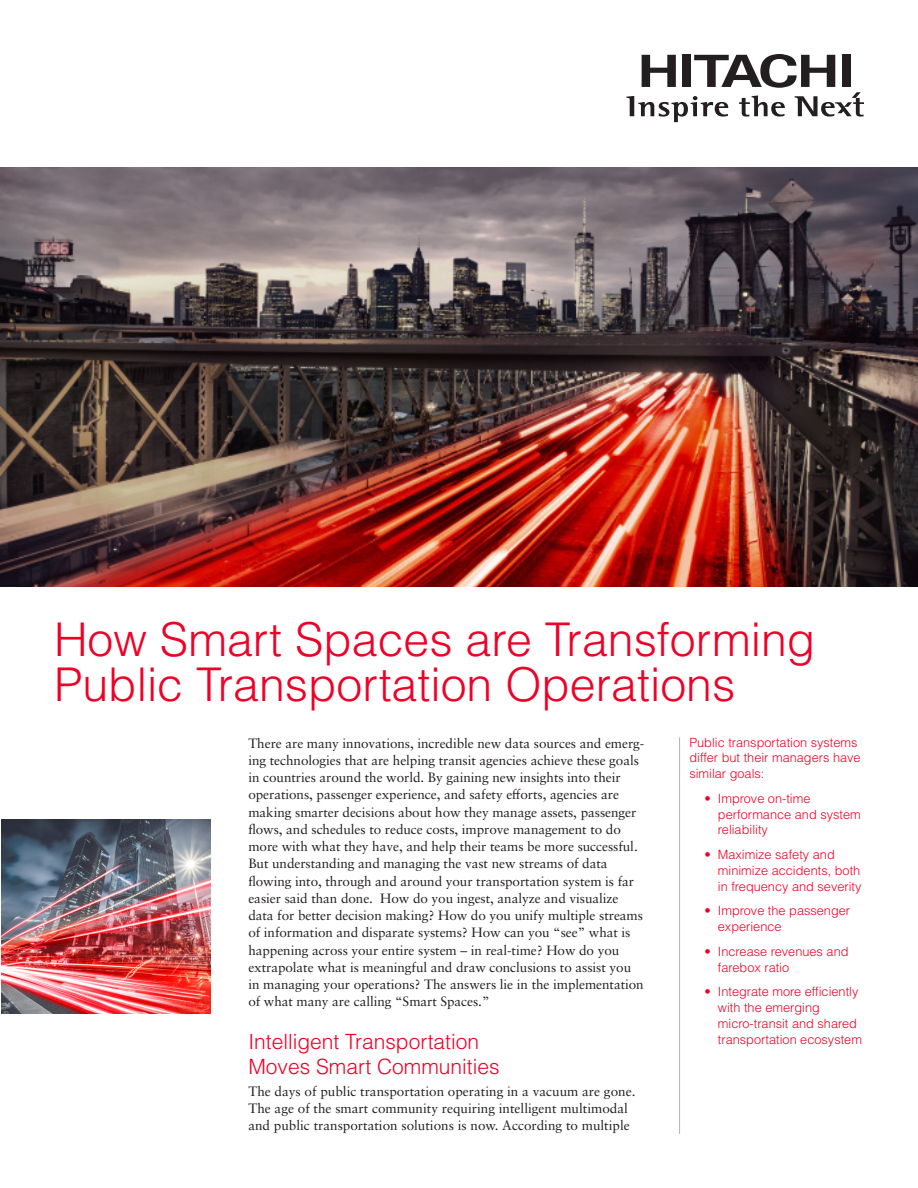
<style>
.page{position:relative;width:918px;height:1188px;background:#fff}
.page>*{position:absolute;margin:0;border:0;box-sizing:border-box;transform-origin:0 0}
.Headline{font:300 46.5px/45px "Helvetica LT Std";color:#ef0027}
.Subhead{font:300 21px/24.8px "Helvetica LT Std";color:#ef0027}
.Body_Copy{font:13.5px/17.2px "Sabon LT Pro";letter-spacing:-.005em;color:#231f20}
.Sidebar{font:300 12.75px/15.8px "Helvetica LT Std";color:#ef0027}
</style>
<div class="page">
<img style="left:0;top:167px;width:918px;height:420px">
<img style="left:1px;top:820px;width:210px;height:194px">
<svg style="left:626px;top:54px;width:238px;height:68px"></svg>
<hr style="left:679px;top:737px;width:1px;height:397px;background:#b2b3b7">
<p class="Headline" style="left:54px;top:616px;width:763px">How Smart Spaces are Transforming<br>Public Transportation Operations</p>
<p class="Sidebar" style="left:689px;top:734px;width:173px">Public transportation systems differ but their managers have similar goals:</p>
<p class="Sidebar" style="left:718px;top:790px;width:144px;text-indent:-14px">• Improve on-time performance and system reliability</p>
<p class="Sidebar" style="left:718px;top:847px;width:145px;text-indent:-14px">• Maximize safety and minimize accidents, both in frequency and severity</p>
<p class="Sidebar" style="left:718px;top:903px;width:134px;text-indent:-14px">• Improve the passenger experience</p>
<p class="Sidebar" style="left:718px;top:943px;width:132px;text-indent:-14px">• Increase revenues and farebox ratio</p>
<p class="Sidebar" style="left:718px;top:984px;width:146px;text-indent:-14px">• Integrate more efficiently with the emerging micro-transit and shared transportation ecosystem</p>
<p class="Body_Copy" style="left:248px;top:734px;width:398px">There are many innovations, incredible new data sources and emerg&shy;ing technologies that are helping transit agencies achieve these goals in countries around the world. By gaining new insights into their operations, passenger experience, and safety efforts, agencies are making smarter decisions about how they manage assets, passenger flows, and schedules to reduce costs, improve management to do more with what they have, and help their teams be more successful.<br>But understanding and managing the vast new streams of data flowing into, through and around your transportation system is far easier said than done. How do you ingest, analyze and visualize data for better decision making? How do you unify multiple streams of information and disparate systems? How can you “see” what is happening across your entire system – in real-time? How do you extrapolate what is meaningful and draw conclusions to assist you in managing your operations? The answers lie in the implementation of what many are calling “Smart Spaces.”</p>
<p class="Subhead" style="left:248px;top:1029px;width:253px">Intelligent Transportation<br>Moves Smart Communities</p>
<p class="Body_Copy" style="left:248px;top:1082px;width:389px">The days of public transportation operating in a vacuum are gone.<br>The age of the smart community requiring intelligent multimodal and public transportation solutions is now. According to multiple</p>
</div>
